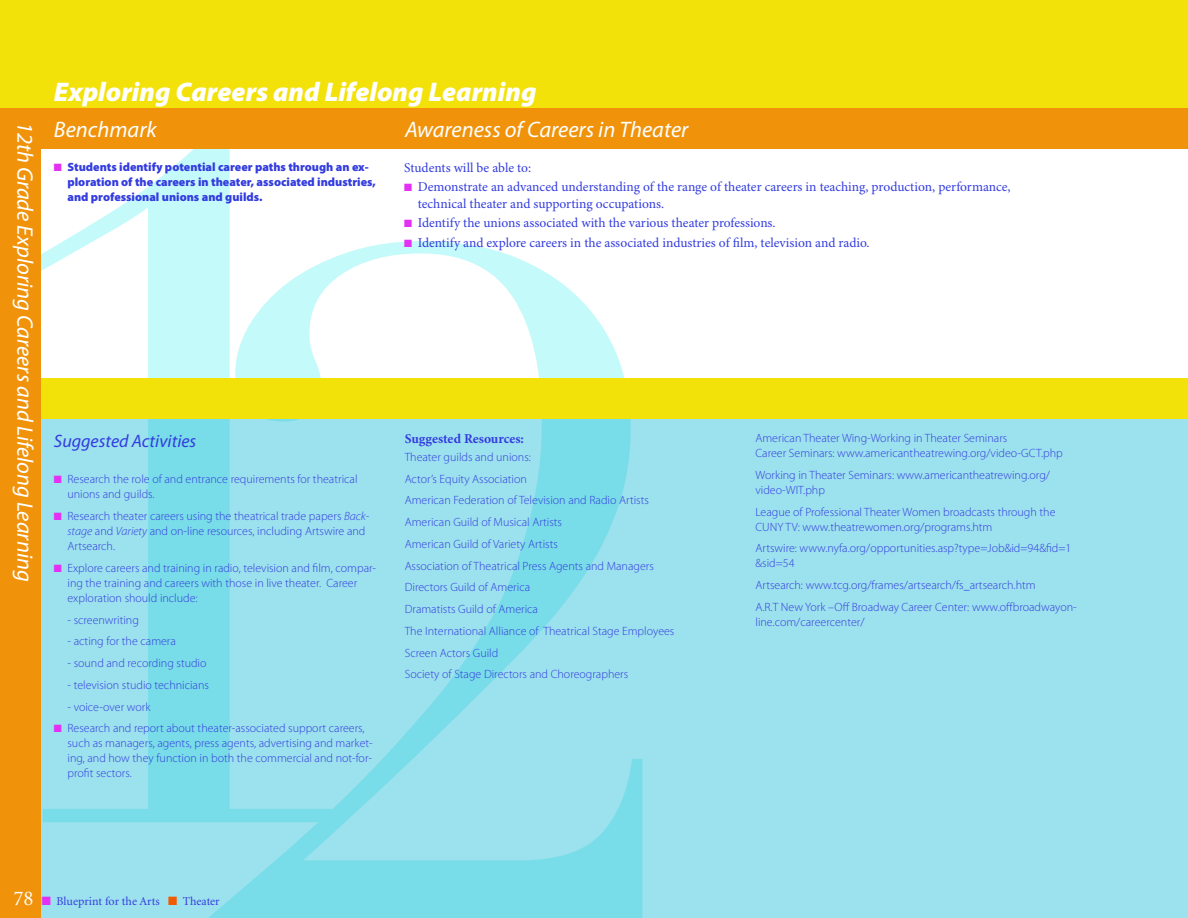
<style>
.page{position:relative;width:1188px;height:918px;background:#fff}
.page>*{position:absolute;margin:0;border:0;box-sizing:border-box;transform-origin:0 0}
.t1{font:italic 900 27px "Myriad Pro";color:#fff}
.t2{font:italic 22.5px "Myriad Pro";color:#fff}
.t3{font:italic 18px "Myriad Pro";color:#333cdf}
.t4{font:13.5px/16.5px "Minion Pro";color:#333cdf}
.t5{font:700 13.5px "Minion Pro";color:#333cdf}
.t6{font:300 12px/15px "Myriad Pro";color:#333cdf}
.t7{font:900 12px/15px "Myriad Pro";color:#333cdf}
.t8{font:12px "Minion";color:#333cdf}
.s1{color:#e330f4}
.s2{font-style:italic}
.s3{font-size:21px;color:#fff}
.s4{color:#f15b02}
</style>
<div class="page">
<div style="left:40px;top:418px;width:1148px;height:500px;background:#9ce1ee"></div>
<svg style="left:209px;top:241px;width:433px;height:677px"></svg>
<svg style="left:40px;top:148px;width:295px;height:674px"></svg>
<div style="left:0;top:378px;width:1188px;height:41px;background:#f3e20a"></div>
<div style="left:0;top:0;width:1188px;height:108px;background:#f3e20a"></div>
<div style="left:0;top:108px;width:1188px;height:40px;background:#f0930b"></div>
<div style="left:0;top:108px;width:40px;height:810px;background:#f0930b"></div>
<h2 class="t2" style="left:37px;top:122px;width:462px;rotate:90deg">12th Grade Exploring Careers and Lifelong Learning</h2>
<h1 class="t1" style="left:54px;top:76px;width:484px">Exploring Careers and Lifelong Learning</h1>
<h2 class="t2" style="left:54px;top:118px;width:104px">Benchmark</h2>
<h2 class="t2" style="left:405px;top:118px;width:285px">Awareness of Careers in Theater</h2>
<p class="t7" style="left:67px;top:160px;width:310px;text-indent:-14px"><span class="s1">■</span> Students identify potential career paths through an ex&shy;ploration of the careers in theater, associated industries, and professional unions and guilds.</p>
<p class="t4" style="left:404px;top:160px;width:128px">Students will be able to:</p>
<p class="t4" style="left:418px;top:179px;width:594px;text-indent:-14px"><span class="s1">■</span> Demonstrate an advanced understanding of the range of theater careers in teaching, production, performance, technical theater and supporting occupations.</p>
<p class="t4" style="left:404px;top:215px;width:373px"><span class="s1">■</span> Identify the unions associated with the various theater professions.</p>
<p class="t4" style="left:404px;top:235px;width:467px"><span class="s1">■</span> Identify and explore careers in the associated industries of film, television and radio.</p>
<h3 class="t3" style="left:54px;top:431px;width:144px">Suggested Activities</h3>
<p class="t6" style="left:67px;top:472px;width:292px;text-indent:-14px"><span class="s1">■</span> Research the role of and entrance requirements for theatrical unions and guilds.</p>
<p class="t6" style="left:67px;top:509px;width:303px;text-indent:-13px"><span class="s1">■</span> Research theater careers using the theatrical trade papers <span class="s2">Back&shy;stage</span> and <span class="s2">Variety</span> and on-line resources, including Artswire and<br>Artsearch.</p>
<p class="t6" style="left:67px;top:560px;width:310px;text-indent:-14px"><span class="s1">■</span> Explore careers and training in radio, television and film, compar&shy;ing the training and careers with those in live theater. Career exploration should include:</p>
<p class="t6" style="left:67px;top:612px;width:73px">- screenwriting</p>
<p class="t6" style="left:67px;top:634px;width:110px">- acting for the camera</p>
<p class="t6" style="left:67px;top:656px;width:141px">- sound and recording studio</p>
<p class="t6" style="left:67px;top:677px;width:143px">- television studio technicians</p>
<p class="t6" style="left:67px;top:699px;width:85px">- voice-over work</p>
<p class="t6" style="left:67px;top:721px;width:307px;text-indent:-14px"><span class="s1">■</span> Research and report about theater-associated support careers, such as managers, agents, press agents, advertising and market&shy;ing, and how they function in both the commercial and not-for&shy;profit sectors.</p>
<p class="t5" style="left:405px;top:430px;width:121px">Suggested Resources:</p>
<p class="t6" style="left:405px;top:446px;width:271px;line-height:21.8px">Theater guilds and unions:<br>Actor’s Equity Association<br>American Federation of Television and Radio Artists American Guild of Musical Artists<br>American Guild of Variety Artists<br>Association of Theatrical Press Agents and Managers Directors Guild of America<br>Dramatists Guild of America<br>The International Alliance of Theatrical Stage Employees Screen Actors Guild<br>Society of Stage Directors and Choreographers</p>
<p class="t6" style="left:755px;top:431px;width:309px">American Theater Wing-Working in Theater Seminars<br>Career Seminars: www.americantheatrewing.org/video-GCT.php</p>
<p class="t6" style="left:755px;top:467px;width:296px">Working in Theater Seminars: www.americantheatrewing.org/ video-WIT.php</p>
<p class="t6" style="left:755px;top:504px;width:302px">League of Professional Theater Women broadcasts through the<br>CUNY TV: www.theatrewomen.org/programs.htm</p>
<p class="t6" style="left:755px;top:541px;width:317px">Artswire: www.nyfa.org/opportunities.asp?type=Job&amp;id=94&amp;fid=1 &amp;sid=54</p>
<p class="t6" style="left:755px;top:574px;width:323px;line-height:21.8px">Artsearch: www.tcg.org/frames/artsearch/fs_artsearch.htm<br>A.R.T New York –Off Broadway Career Center: www.offbroadwayon-</p>
<p class="t6" style="left:755px;top:614px;width:111px">line.com/careercenter/</p>
<p class="t8" style="left:13px;top:895px;width:208px"><span class="s3">78</span> <span class="s1">■</span> Blueprint for the Arts <span class="s4">■</span> Theater</p>
</div>
